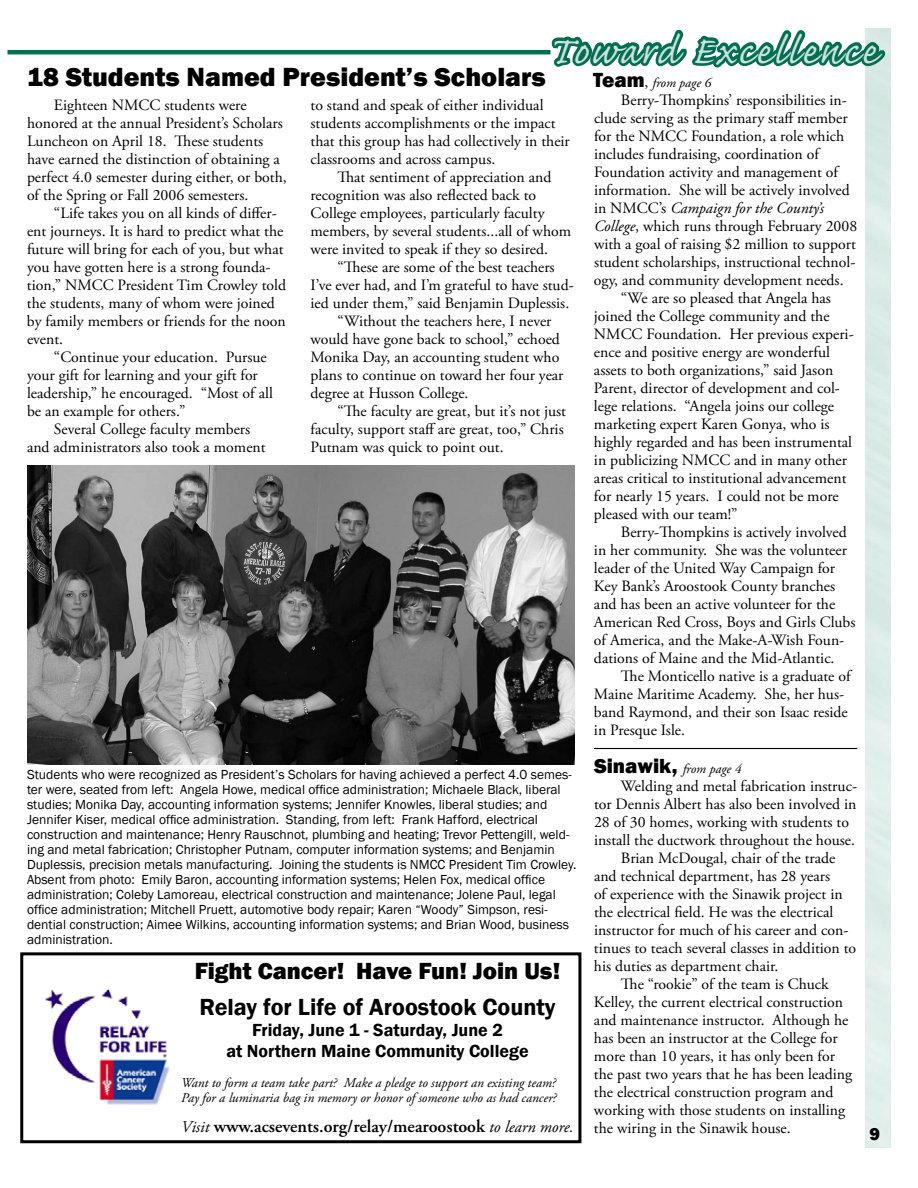
<style>
.page{position:relative;width:918px;height:1188px;background:#fff}
.page>*{position:absolute;margin:0;border:0;box-sizing:border-box;transform-origin:0 0}
.t1{font:49.5px "Caflisch Script Pro";letter-spacing:.04em;color:#cce2dc}
.t2{font:800 27px "Franklin Gothic";color:#000}
.t3{font:600 24px "Franklin Gothic";color:#000}
.t4{font:800 24px "Franklin Gothic";color:#000}
.t5{font:600 18px/21px "Franklin Gothic";color:#000;text-align:center}
.t6{font:600 18px "Adobe Garamond Pro";color:#000}
.t7{font:800 18px "Franklin Gothic";color:#000}
.t8{font:15.75px/18px "Adobe Garamond Pro";color:#000}
.t9{font:italic 15.75px "Adobe Garamond Pro";color:#000}
.t10{font:13.5px/15px "Franklin Gothic";color:#000}
.t11{font:italic 13.5px/15px "Adobe Garamond Pro";color:#000}
.s1{font-family:"Franklin Gothic";font-weight:800;font-style:normal;font-size:21px}
.s2{font-style:normal;font-size:15.75px}
.s3{font-weight:400;font-style:italic;font-size:16.5px}
.s4{font-style:normal}
.s5{font-style:italic}
</style>
<div class="page">
<hr style="left:7px;top:50px;width:543px;height:4px;background:#006f51">
<svg style="left:549px;top:28px;width:339px;height:45px"></svg>
<img style="left:27px;top:465px;width:547px;height:299px">
<hr style="left:594px;top:748px;width:263px;height:1px;background:#000">
<img style="left:45px;top:989px;width:125px;height:116px">
<div style="left:20px;top:952px;width:561px;height:191px;border:3px solid #000"></div>
<h2 class="t2" style="left:27px;top:60px;width:520px">18 Students Named President’s Scholars</h2>
<h1 class="t1" style="left:548px;top:25px;width:329px">Toward Excellence</h1>
<p class="t11" style="left:593px;top:76px;width:120px"><span class="s1">Team</span><span class="s2">,</span> from page 6</p>
<p class="t8" style="left:27px;top:96px;width:261px;text-indent:27px">Eighteen NMCC students were honored at the annual President’s Scholars Luncheon on April 18. These students have earned the distinction of obtaining a perfect 4.0 semester during either, or both, of the Spring or Fall 2006 semesters.</p>
<p class="t8" style="left:27px;top:204px;width:261px;text-indent:27px">“Life takes you on all kinds of differ&shy;ent journeys. It is hard to predict what the future will bring for each of you, but what you have gotten here is a strong founda&shy;tion,” NMCC President Tim Crowley told the students, many of whom were joined by family members or friends for the noon event.</p>
<p class="t8" style="left:27px;top:348px;width:247px;text-indent:27px">“Continue your education. Pursue your gift for learning and your gift for leadership,” he encouraged. “Most of all be an example for others.”</p>
<p class="t8" style="left:27px;top:420px;width:240px;text-indent:27px">Several College faculty members and administrators also took a moment</p>
<p class="t8" style="left:310px;top:96px;width:261px">to stand and speak of either individual students accomplishments or the impact that this group has had collectively in their classrooms and across campus.</p>
<p class="t8" style="left:310px;top:168px;width:262px;text-indent:27px">That sentiment of appreciation and recognition was also reflected back to College employees, particularly faculty members, by several students...all of whom were invited to speak if they so desired.</p>
<p class="t8" style="left:337px;top:258px;width:219px">“These are some of the best teachers</p>
<p class="t8" style="left:310px;top:276px;width:265px">I’ve ever had, and I’m grateful to have stud-</p>
<p class="t8" style="left:311px;top:294px;width:260px">ied under them,” said Benjamin Duplessis.</p>
<p class="t8" style="left:338px;top:312px;width:216px">“Without the teachers here, I never</p>
<p class="t8" style="left:311px;top:330px;width:251px">would have gone back to school,” echoed</p>
<p class="t8" style="left:311px;top:348px;width:250px">Monika Day, an accounting student who</p>
<p class="t8" style="left:311px;top:366px;width:255px">plans to continue on toward her four year</p>
<p class="t8" style="left:311px;top:384px;width:160px">degree at Husson College.</p>
<p class="t8" style="left:338px;top:402px;width:230px">“The faculty are great, but it’s not just</p>
<p class="t8" style="left:311px;top:420px;width:255px">faculty, support staff are great, too,” Chris</p>
<p class="t8" style="left:311px;top:438px;width:195px">Putnam was quick to point out.</p>
<p class="t10" style="left:27px;top:767px;width:551px">Students who were recognized as President’s Scholars for having achieved a perfect 4.0 semes&shy;ter were, seated from left: Angela Howe, medical office administration; Michaele Black, liberal studies; Monika Day, accounting information systems; Jennifer Knowles, liberal studies; and Jennifer Kiser, medical office administration. Standing, from left: Frank Hafford, electrical construction and maintenance; Henry Rauschnot, plumbing and heating; Trevor Pettengill, weld&shy;ing and metal fabrication; Christopher Putnam, computer information systems; and Benjamin Duplessis, precision metals manufacturing. Joining the students is NMCC President Tim Crowley.<br>Absent from photo: Emily Baron, accounting information systems; Helen Fox, medical office administration; Coleby Lamoreau, electrical construction and maintenance; Jolene Paul, legal office administration; Mitchell Pruett, automotive body repair; Karen “Woody” Simpson, resi&shy;dential construction; Aimee Wilkins, accounting information systems; and Brian Wood, business administration.</p>
<h3 class="t4" style="left:195px;top:956px;width:367px">Fight Cancer! Have Fun! Join Us!</h3>
<h3 class="t3" style="left:199px;top:992px;width:358px">Relay for Life of Aroostook County</h3>
<p class="t5" style="left:226px;top:1020px;width:304px">Friday, June 1 - Saturday, June 2<br>at Northern Maine Community College</p>
<p class="t11" style="left:181px;top:1076px;width:377px">Want to form a team take part? Make a pledge to support an existing team?<br>Pay for a luminaria bag in memory or honor of someone who as had cancer?</p>
<p class="t6" style="left:181px;top:1116px;width:394px"><span class="s3">Visit</span> www.acsevents.org/relay/mearoostook <span class="s3">to learn more.</span></p>
<p class="t8" style="left:621px;top:92px;width:227px">Berry-Thompkins’ responsibilities in-</p>
<p class="t8" style="left:594px;top:110px;width:255px">clude serving as the primary staff member</p>
<p class="t8" style="left:594px;top:128px;width:252px">for the NMCC Foundation, a role which</p>
<p class="t8" style="left:594px;top:146px;width:226px">includes fundraising, coordination of</p>
<p class="t8" style="left:594px;top:164px;width:246px">Foundation activity and management of</p>
<p class="t8" style="left:594px;top:182px;width:257px">information. She will be actively involved</p>
<p class="t9" style="left:594px;top:199px;width:231px"><span class="s4">in NMCC’s</span> Campaign for the County’s</p>
<p class="t8" style="left:594px;top:218px;width:265px"><span class="s5">College</span>, which runs through February 2008</p>
<p class="t8" style="left:594px;top:236px;width:263px">with a goal of raising $2 million to support</p>
<p class="t8" style="left:594px;top:254px;width:263px">student scholarships, instructional technol-</p>
<p class="t8" style="left:594px;top:272px;width:251px">ogy, and community development needs.</p>
<p class="t8" style="left:621px;top:290px;width:211px">“We are so pleased that Angela has</p>
<p class="t8" style="left:594px;top:308px;width:237px">joined the College community and the</p>
<p class="t8" style="left:594px;top:326px;width:261px">NMCC Foundation. Her previous experi-</p>
<p class="t8" style="left:594px;top:344px;width:237px">ence and positive energy are wonderful</p>
<p class="t8" style="left:594px;top:362px;width:241px">assets to both organizations,” said Jason</p>
<p class="t8" style="left:594px;top:380px;width:247px">Parent, director of development and col-</p>
<p class="t8" style="left:594px;top:398px;width:242px">lege relations. “Angela joins our college</p>
<p class="t8" style="left:594px;top:416px;width:237px">marketing expert Karen Gonya, who is</p>
<p class="t8" style="left:594px;top:434px;width:260px">highly regarded and has been instrumental</p>
<p class="t8" style="left:594px;top:452px;width:255px">in publicizing NMCC and in many other</p>
<p class="t8" style="left:594px;top:470px;width:254px">areas critical to institutional advancement</p>
<p class="t8" style="left:594px;top:488px;width:246px">for nearly 15 years. I could not be more</p>
<p class="t8" style="left:594px;top:506px;width:145px">pleased with our team!”</p>
<p class="t8" style="left:621px;top:524px;width:227px">Berry-Thompkins is actively involved</p>
<p class="t8" style="left:594px;top:542px;width:254px">in her community. She was the volunteer</p>
<p class="t8" style="left:594px;top:560px;width:243px">leader of the United Way Campaign for</p>
<p class="t8" style="left:594px;top:578px;width:243px">Key Bank’s Aroostook County branches</p>
<p class="t8" style="left:594px;top:596px;width:243px">and has been an active volunteer for the</p>
<p class="t8" style="left:594px;top:614px;width:263px">American Red Cross, Boys and Girls Clubs</p>
<p class="t8" style="left:594px;top:632px;width:252px">of America, and the Make-A-Wish Foun-</p>
<p class="t8" style="left:594px;top:650px;width:242px">dations of Maine and the Mid-Atlantic.</p>
<p class="t8" style="left:621px;top:668px;width:231px">The Monticello native is a graduate of</p>
<p class="t8" style="left:594px;top:686px;width:252px">Maine Maritime Academy. She, her hus-</p>
<p class="t8" style="left:594px;top:704px;width:255px">band Raymond, and their son Isaac reside</p>
<p class="t8" style="left:594px;top:722px;width:93px">in Presque Isle.</p>
<p class="t11" style="left:594px;top:761px;width:149px"><span class="s1">Sinawik,</span> from page 4</p>
<p class="t8" style="left:621px;top:777px;width:238px">Welding and metal fabrication instruc-</p>
<p class="t8" style="left:594px;top:795px;width:264px">tor Dennis Albert has also been involved in</p>
<p class="t8" style="left:594px;top:813px;width:257px">28 of 30 homes, working with students to</p>
<p class="t8" style="left:594px;top:831px;width:263px">install the ductwork throughout the house.</p>
<p class="t8" style="left:621px;top:849px;width:216px">Brian McDougal, chair of the trade</p>
<p class="t8" style="left:594px;top:867px;width:238px">and technical department, has 28 years</p>
<p class="t8" style="left:594px;top:885px;width:250px">of experience with the Sinawik project in</p>
<p class="t8" style="left:594px;top:903px;width:241px">the electrical field. He was the electrical</p>
<p class="t8" style="left:594px;top:921px;width:256px">instructor for much of his career and con-</p>
<p class="t8" style="left:594px;top:939px;width:264px">tinues to teach several classes in addition to</p>
<p class="t8" style="left:594px;top:957px;width:186px">his duties as department chair.</p>
<p class="t8" style="left:621px;top:975px;width:209px">The “rookie” of the team is Chuck</p>
<p class="t8" style="left:594px;top:993px;width:251px">Kelley, the current electrical construction</p>
<p class="t8" style="left:594px;top:1011px;width:256px">and maintenance instructor. Although he</p>
<p class="t8" style="left:594px;top:1029px;width:245px">has been an instructor at the College for</p>
<p class="t8" style="left:594px;top:1047px;width:243px">more than 10 years, it has only been for</p>
<p class="t8" style="left:594px;top:1065px;width:260px">the past two years that he has been leading</p>
<p class="t8" style="left:594px;top:1083px;width:241px">the electrical construction program and</p>
<p class="t8" style="left:594px;top:1101px;width:253px">working with those students on installing</p>
<p class="t8" style="left:594px;top:1119px;width:198px">the wiring in the Sinawik house.</p>
<p class="t7" style="left:869px;top:1123px;width:12px">9</p>
</div>
